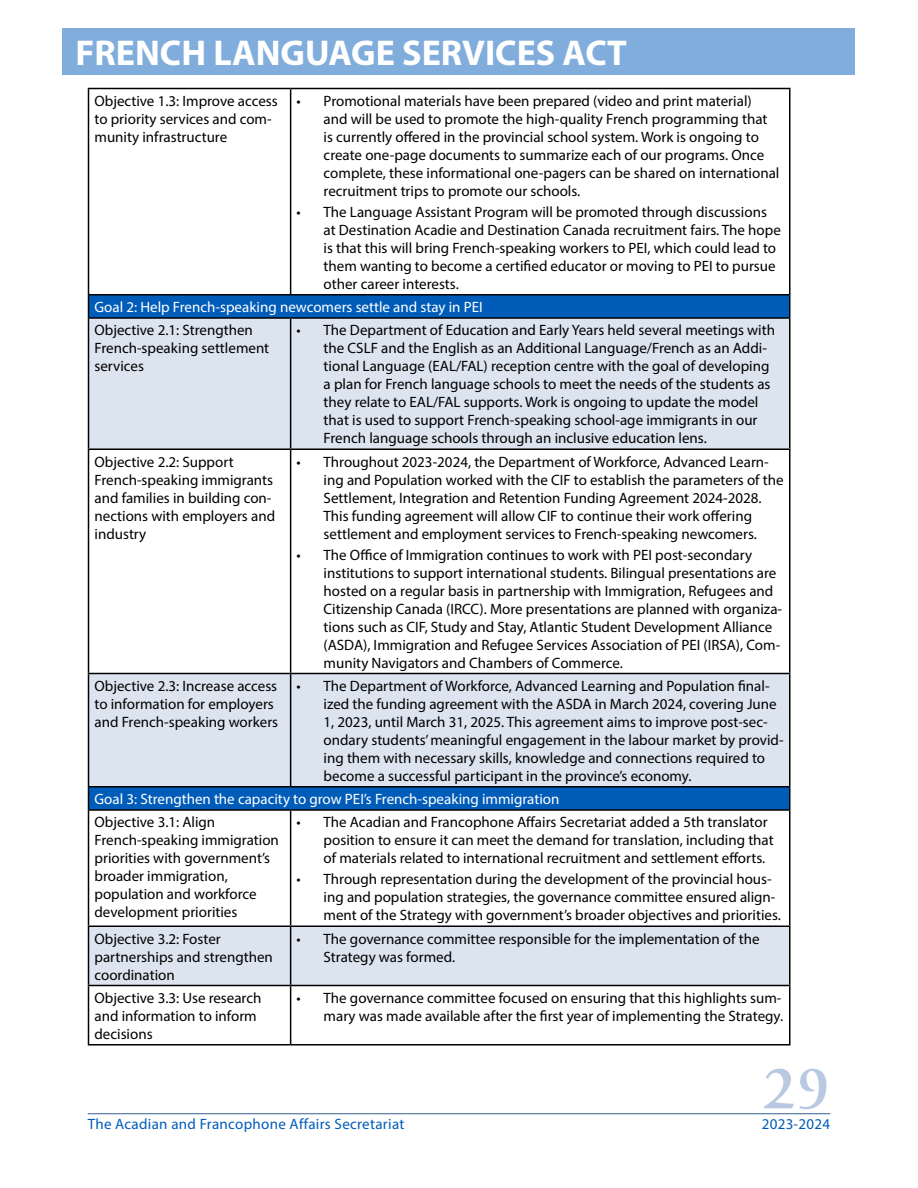
<style>
.page{position:relative;width:918px;height:1188px;background:#fff}
.page>*{position:absolute;margin:0;border:0;box-sizing:border-box;transform-origin:0 0}
.t1{font:700 61.5px "Giovanni Std";color:#b9c9e2}
.t2{font:700 36px "Myriad Pro";color:#fff}
.t3{font:15px/18px "Myriad Pro";color:#000}
.t4{font:15px "Myriad Pro";color:#fff}
.t5{font:15px "Myriad Pro";letter-spacing:.02em;color:#005cb9}
</style>
<div class="page">
<hr style="left:88px;top:1113px;width:742px;height:1px;background:#365f91">
<div style="left:63px;top:28px;width:792px;height:47px;background:#80addc"></div>
<div style="left:88px;top:295px;width:702px;height:23px;background:#005cb9"></div>
<svg style="left:89px;top:319px;width:700px;height:666px"></svg>
<div style="left:88px;top:787px;width:702px;height:23px;background:#005cb9"></div>
<hr style="left:88px;top:88px;width:203px;height:1px;background:#000">
<hr style="left:88px;top:89px;width:1px;height:205px;background:#000">
<hr style="left:291px;top:88px;width:499px;height:1px;background:#000">
<hr style="left:290px;top:89px;width:1px;height:205px;background:#000">
<hr style="left:789px;top:89px;width:1px;height:205px;background:#000">
<hr style="left:88px;top:294px;width:203px;height:2px;background:#000">
<svg style="left:88px;top:296px;width:1px;height:21px"></svg>
<hr style="left:291px;top:294px;width:499px;height:2px;background:#000">
<svg style="left:789px;top:296px;width:1px;height:21px"></svg>
<hr style="left:88px;top:317px;width:203px;height:2px;background:#000">
<hr style="left:88px;top:319px;width:1px;height:129px;background:#000">
<hr style="left:291px;top:317px;width:499px;height:2px;background:#000">
<hr style="left:290px;top:319px;width:1px;height:129px;background:#000">
<hr style="left:789px;top:319px;width:1px;height:129px;background:#000">
<hr style="left:88px;top:448px;width:203px;height:2px;background:#000">
<hr style="left:88px;top:450px;width:1px;height:223px;background:#000">
<hr style="left:291px;top:448px;width:499px;height:2px;background:#000">
<hr style="left:290px;top:450px;width:1px;height:223px;background:#000">
<hr style="left:789px;top:450px;width:1px;height:223px;background:#000">
<hr style="left:88px;top:811px;width:1px;height:115px;background:#000">
<hr style="left:290px;top:811px;width:1px;height:115px;background:#000">
<hr style="left:789px;top:811px;width:1px;height:115px;background:#000">
<hr style="left:88px;top:986px;width:1px;height:58px;background:#000">
<hr style="left:290px;top:986px;width:1px;height:58px;background:#000">
<hr style="left:789px;top:986px;width:1px;height:58px;background:#000">
<hr style="left:88px;top:1044px;width:203px;height:2px;background:#000">
<hr style="left:291px;top:1044px;width:499px;height:2px;background:#000">
<hr style="left:88px;top:673px;width:203px;height:1px;background:#000">
<hr style="left:88px;top:674px;width:1px;height:112px;background:#000">
<hr style="left:291px;top:673px;width:499px;height:1px;background:#000">
<hr style="left:290px;top:674px;width:1px;height:112px;background:#000">
<hr style="left:789px;top:674px;width:1px;height:112px;background:#000">
<hr style="left:88px;top:786px;width:203px;height:2px;background:#000">
<svg style="left:88px;top:788px;width:1px;height:21px"></svg>
<hr style="left:291px;top:786px;width:499px;height:2px;background:#000">
<svg style="left:789px;top:788px;width:1px;height:21px"></svg>
<hr style="left:88px;top:809px;width:203px;height:2px;background:#000">
<hr style="left:291px;top:809px;width:499px;height:2px;background:#000">
<hr style="left:88px;top:926px;width:203px;height:1px;background:#000">
<hr style="left:88px;top:927px;width:1px;height:58px;background:#000">
<hr style="left:88px;top:985px;width:203px;height:1px;background:#000">
<hr style="left:291px;top:926px;width:499px;height:1px;background:#000">
<hr style="left:290px;top:927px;width:1px;height:58px;background:#000">
<hr style="left:789px;top:927px;width:1px;height:58px;background:#000">
<hr style="left:291px;top:985px;width:499px;height:1px;background:#000">
<h2 class="t2" style="left:76px;top:29px;width:553px">FRENCH LANGUAGE SERVICES ACT</h2>
<p class="t3" style="left:94px;top:91px;width:185px">Objective 1.3: Improve access to priority services and com&shy;munity infrastructure</p>
<p class="t3" style="left:324px;top:91px;width:457px;text-indent:-27px">• Promotional materials have been prepared (video and print material) and will be used to promote the high-quality French programming that is currently offered in the provincial school system. Work is ongoing to create one-page documents to summarize each of our programs. Once complete, these informational one-pagers can be shared on international recruitment trips to promote our schools.</p>
<p class="t3" style="left:324px;top:202px;width:459px;text-indent:-27px">• The Language Assistant Program will be promoted through discussions at Destination Acadie and Destination Canada recruitment fairs. The hope is that this will bring French-speaking workers to PEI, which could lead to them wanting to become a certified educator or moving to PEI to pursue other career interests.</p>
<p class="t4" style="left:95px;top:298px;width:390px">Goal 2: Help French-speaking newcomers settle and stay in PEI</p>
<p class="t3" style="left:95px;top:321px;width:176px">Objective 2.1: Strengthen<br>French-speaking settlement services</p>
<p class="t3" style="left:324px;top:321px;width:453px;text-indent:-27px">• The Department of Education and Early Years held several meetings with the CSLF and the English as an Additional Language/French as an Addi&shy;tional Language (EAL/FAL) reception centre with the goal of developing a plan for French language schools to meet the needs of the students as they relate to EAL/FAL supports. Work is ongoing to update the model that is used to support French-speaking school-age immigrants in our French language schools through an inclusive education lens.</p>
<p class="t3" style="left:95px;top:452px;width:182px">Objective 2.2: Support<br>French-speaking immigrants and families in building con&shy;nections with employers and industry</p>
<p class="t3" style="left:324px;top:452px;width:462px;text-indent:-27px">• Throughout 2023-2024, the Department of Workforce, Advanced Learn&shy;ing and Population worked with the CIF to establish the parameters of the Settlement, Integration and Retention Funding Agreement 2024-2028.<br>This funding agreement will allow CIF to continue their work offering settlement and employment services to French-speaking newcomers.</p>
<p class="t3" style="left:324px;top:545px;width:460px;text-indent:-27px">• The Office of Immigration continues to work with PEI post-secondary institutions to support international students. Bilingual presentations are hosted on a regular basis in partnership with Immigration, Refugees and Citizenship Canada (IRCC). More presentations are planned with organiza&shy;tions such as CIF, Study and Stay, Atlantic Student Development Alliance (ASDA), Immigration and Refugee Services Association of PEI (IRSA), Com&shy;munity Navigators and Chambers of Commerce.</p>
<p class="t3" style="left:95px;top:676px;width:185px">Objective 2.3: Increase access to information for employers and French-speaking workers</p>
<p class="t3" style="left:324px;top:676px;width:462px;text-indent:-27px">• The Department of Workforce, Advanced Learning and Population final&shy;ized the funding agreement with the ASDA in March 2024, covering June 1, 2023, until March 31, 2025. This agreement aims to improve post-sec&shy;ondary students’ meaningful engagement in the labour market by provid&shy;ing them with necessary skills, knowledge and connections required to become a successful participant in the province’s economy.</p>
<p class="t4" style="left:95px;top:790px;width:466px">Goal 3: Strengthen the capacity to grow PEI’s French-speaking immigration</p>
<p class="t3" style="left:95px;top:813px;width:186px">Objective 3.1: Align<br>French-speaking immigration priorities with government’s broader immigration, population and workforce development priorities</p>
<p class="t3" style="left:324px;top:813px;width:452px;text-indent:-27px">• The Acadian and Francophone Affairs Secretariat added a 5th translator position to ensure it can meet the demand for translation, including that of materials related to international recruitment and settlement efforts.</p>
<p class="t3" style="left:324px;top:870px;width:459px;text-indent:-27px">• Through representation during the development of the provincial hous&shy;ing and population strategies, the governance committee ensured align&shy;ment of the Strategy with government’s broader objectives and priorities.</p>
<p class="t3" style="left:95px;top:929px;width:180px">Objective 3.2: Foster partnerships and strengthen coordination</p>
<p class="t3" style="left:324px;top:929px;width:437px;text-indent:-27px">• The governance committee responsible for the implementation of the<br>Strategy was formed.</p>
<p class="t3" style="left:95px;top:988px;width:168px">Objective 3.3: Use research and information to inform decisions</p>
<p class="t3" style="left:297px;top:988px;width:488px;text-align:right">• The governance committee focused on ensuring that this highlights sum&shy;mary was made available after the first year of implementing the Strategy.</p>
<h1 class="t1" style="left:762px;top:1052px;width:70px">29</h1>
<p class="t5" style="left:88px;top:1115px;width:318px">The Acadian and Francophone Affairs Secretariat</p>
<p class="t5" style="left:762px;top:1115px;width:70px">2023-2024</p>
</div>
